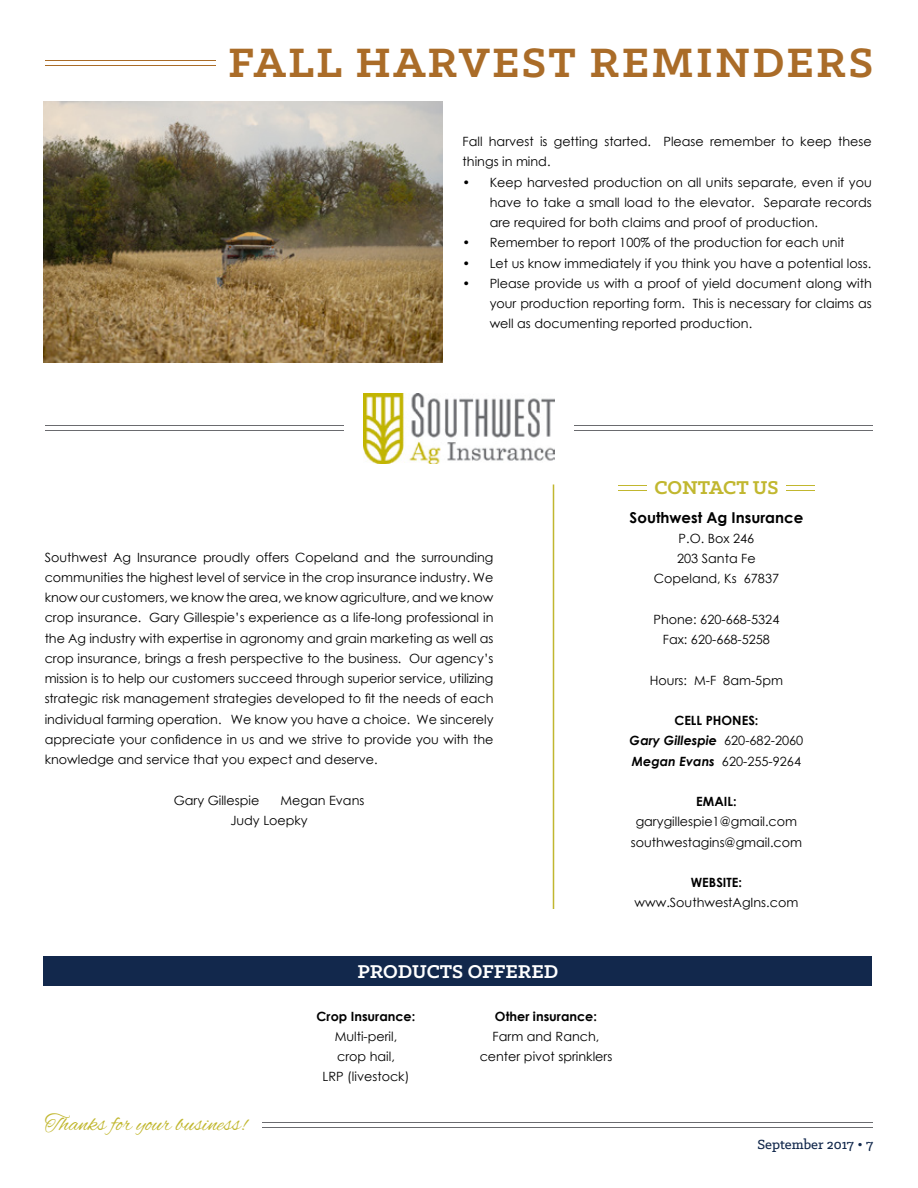
<style>
.page{position:relative;width:918px;height:1188px;background:#fff}
.page>*{position:absolute;margin:0;border:0;box-sizing:border-box;transform-origin:0 0}
.t1{font:700 46.5px "Klinic Slab";letter-spacing:.05em;color:#aa6c28}
.t2{font:23.55px "Alex Brush";color:#c1b72f}
.t3{font:700 21px "Klinic Slab";color:#fff}
.t4{font:700 21px "Klinic Slab";color:#c1b72f}
.t5{font:700 15px "Century Gothic";color:#000}
.t6{font:500 15px "Klinic Slab";color:#12284c}
.t7{font:12.75px/20.2px "Century Gothic";color:#000;text-align:center}
.t8{font:700 12.75px "Century Gothic";color:#000}
.s1{font-weight:700}
.s2{font-weight:700;font-style:italic}
</style>
<div class="page">
<hr style="left:45px;top:60px;width:171px;height:1px;background:#aa6c28">
<hr style="left:45px;top:65px;width:171px;height:1px;background:#aa6c28">
<img style="left:44px;top:101px;width:398px;height:262px">
<hr style="left:262px;top:1122px;width:611px;height:1px;background:#6a6b6f">
<hr style="left:262px;top:1127px;width:611px;height:1px;background:#6a6b6f">
<img style="left:363px;top:393px;width:192px;height:70px">
<hr style="left:45px;top:425px;width:298px;height:1px;background:#6a6b6f">
<hr style="left:45px;top:430px;width:298px;height:1px;background:#6a6b6f">
<hr style="left:574px;top:425px;width:299px;height:1px;background:#6a6b6f">
<hr style="left:574px;top:430px;width:299px;height:1px;background:#6a6b6f">
<svg style="left:618px;top:485px;width:29px;height:6px"></svg>
<svg style="left:786px;top:485px;width:29px;height:6px"></svg>
<hr style="left:553px;top:484px;width:1px;height:425px;background:#c1b72f">
<div style="left:44px;top:956px;width:828px;height:30px;background:#12284c"></div>
<h1 class="t1" style="left:228px;top:32px;width:647px">FALL HARVEST REMINDERS</h1>
<p class="t7" style="left:463px;top:131px;width:411px;text-align:left">Fall harvest is getting started. Please remember to keep these things in mind.</p>
<p class="t7" style="left:490px;top:172px;width:384px;text-align:justify;text-indent:-27px">• Keep harvested production on all units separate, even if you have to take a small load to the elevator. Separate records are required for both claims and proof of production.</p>
<p class="t7" style="left:463px;top:232px;width:383px">• Remember to report 100% of the production for each unit</p>
<p class="t7" style="left:463px;top:253px;width:410px">• Let us know immediately if you think you have a potential loss.</p>
<p class="t7" style="left:490px;top:273px;width:384px;text-align:justify;text-indent:-27px">• Please provide us with a proof of yield document along with your production reporting form. This is necessary for claims as well as documenting reported production.</p>
<p class="t7" style="left:45px;top:547px;width:450px;text-align:justify">Southwest Ag Insurance proudly offers Copeland and the surrounding communities the highest level of service in the crop insurance industry. We know our customers, we know the area, we know agriculture, and we know crop insurance. Gary Gillespie’s experience as a life-long professional in the Ag industry with expertise in agronomy and grain marketing as well as crop insurance, brings a fresh perspective to the business. Our agency’s mission is to help our customers succeed through superior service, utilizing strategic risk management strategies developed to fit the needs of each individual farming operation. We know you have a choice. We sincerely appreciate your confidence in us and we strive to provide you with the knowledge and service that you expect and deserve.</p>
<p class="t7" style="left:174px;top:790px;width:87px">Gary Gillespie</p>
<p class="t7" style="left:230px;top:790px;width:136px;text-align:left;text-indent:50px">Megan Evans<br>Judy Loepky</p>
<h3 class="t4" style="left:654px;top:474px;width:125px">CONTACT US</h3>
<p class="t5" style="left:630px;top:506px;width:175px">Southwest Ag Insurance</p>
<p class="t7" style="left:654px;top:528px;width:127px">P.O. Box 246<br>203 Santa Fe<br>Copeland, Ks 67837</p>
<p class="t7" style="left:654px;top:609px;width:127px">Phone: 620-668-5324<br>Fax: 620-668-5258</p>
<p class="t7" style="left:650px;top:670px;width:135px">Hours: M-F 8am-5pm</p>
<p class="t7" style="left:630px;top:710px;width:175px"><span class="s1">CELL PHONES:<br></span><span class="s2">Gary Gillespie</span> 620-682-2060<br><span class="s2">Megan Evans</span> 620-255-9264</p>
<p class="t8" style="left:696px;top:792px;width:42px">EMAIL:</p>
<p class="t7" style="left:631px;top:812px;width:173px">garygillespie1@gmail.com southwestagins@gmail.com</p>
<p class="t8" style="left:691px;top:873px;width:53px">WEBSITE:</p>
<p class="t7" style="left:635px;top:893px;width:165px">www.SouthwestAgIns.com</p>
<h2 class="t2" style="left:45px;top:1110px;width:204px">Thanks for your business!</h2>
<h3 class="t3" style="left:357px;top:958px;width:202px">PRODUCTS OFFERED</h3>
<p class="t8" style="left:317px;top:1006px;width:100px">Crop Insurance:</p>
<p class="t7" style="left:323px;top:1026px;width:88px">Multi-peril, crop hail,<br>LRP (livestock)</p>
<p class="t8" style="left:495px;top:1006px;width:103px">Other insurance:</p>
<p class="t7" style="left:480px;top:1026px;width:134px">Farm and Ranch, center pivot sprinklers</p>
<p class="t6" style="left:757px;top:1135px;width:117px">September 2017 • 7</p>
</div>
